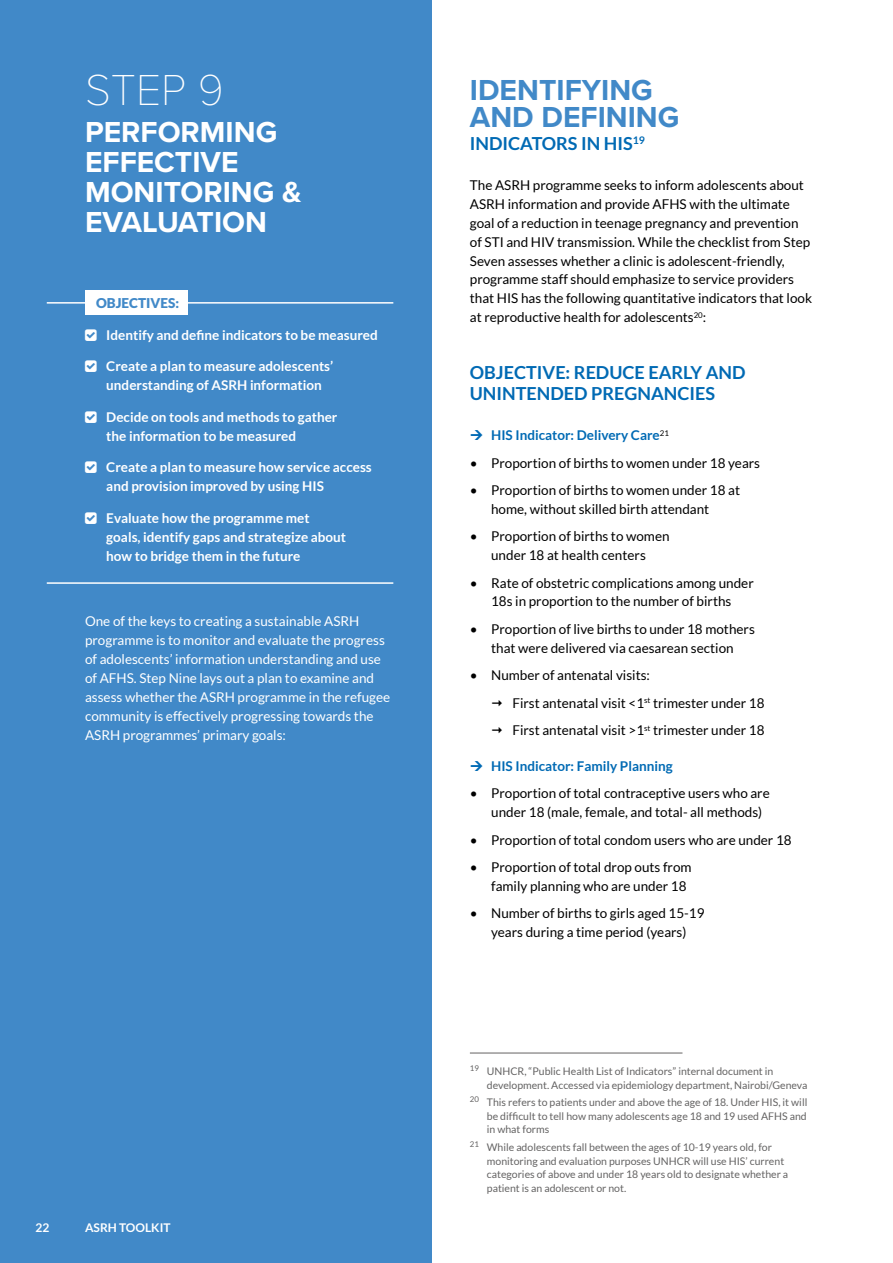
<style>
.page{position:relative;width:893px;height:1263px;background:#fff}
.page>*{position:absolute;margin:0;border:0;box-sizing:border-box;transform-origin:0 0}
.t1{font:100 45px "Proxima Nova T";color:#fff}
.t2{font:700 30px/30px "Proxima Nova";color:#fff}
.t3{font:700 30px/27px "Proxima Nova";color:#4189c8}
.t4{font:700 18px/21px "Lato";color:#006ab4}
.t5{font:13.5px/18.9px "Lato";color:#000}
.t6{font:700 13.5px/18.9px "Lato";color:#fff}
.t7{font:13.5px/18.9px "Lato";color:#fff}
.t8{font:700 13.5px "Lato";color:#006ab4}
.t9{font:900 13.5px "Lato";color:#4189c8}
.t10{font:700 12px "Lato";color:#fff}
.t11{font:10.5px/13.5px "Lato";color:#646363}
</style>
<div class="page">
<hr style="left:470px;top:1053px;width:212px;height:1px;background:#646363">
<div style="left:0;top:0;width:432px;height:1263px;background:#4189c8"></div>
<div style="left:85px;top:291px;width:103px;height:24px;background:#fff"></div>
<hr style="left:47px;top:302px;width:346px;height:2px;background:#fff">
<hr style="left:47px;top:582px;width:346px;height:2px;background:#fff">
<h1 class="t1" style="left:85px;top:64px;width:140px">STEP 9</h1>
<h2 class="t2" style="left:85px;top:118px;width:218px">PERFORMING<br>EFFECTIVE<br>MONITORING &amp;<br>EVALUATION</h2>
<p class="t9" style="left:96px;top:295px;width:84px">OBJECTIVES:</p>
<p class="t6" style="left:106px;top:325px;width:273px">Identify and define indicators to be measured</p>
<p class="t6" style="left:106px;top:357px;width:228px">Create a plan to measure adolescents’ understanding of ASRH information</p>
<p class="t6" style="left:106px;top:407px;width:233px">Decide on tools and methods to gather the information to be measured</p>
<p class="t6" style="left:106px;top:458px;width:267px">Create a plan to measure how service access and provision improved by using HIS</p>
<p class="t6" style="left:106px;top:508px;width:241px">Evaluate how the programme met goals, identify gaps and strategize about how to bridge them in the future</p>
<p class="t7" style="left:85px;top:612px;width:307px">One of the keys to creating a sustainable ASRH programme is to monitor and evaluate the progress of adolescents’ information understanding and use of AFHS. Step Nine lays out a plan to examine and assess whether the ASRH programme in the refugee community is effectively progressing towards the ASRH programmes’ primary goals:</p>
<p class="t10" style="left:36px;top:1221px;width:15px">22</p>
<p class="t10" style="left:85px;top:1221px;width:87px">ASRH TOOLKIT</p>
<h2 class="t3" style="left:470px;top:78px;width:211px">IDENTIFYING<br>AND DEFINING</h2>
<h3 class="t4" style="left:470px;top:132px;width:177px">INDICATORS IN HIS<sup>19</sup></h3>
<p class="t5" style="left:470px;top:176px;width:344px">The ASRH programme seeks to inform adolescents about ASRH information and provide AFHS with the ultimate goal of a reduction in teenage pregnancy and prevention of STI and HIV transmission. While the checklist from Step Seven assesses whether a clinic is adolescent-friendly, programme staff should emphasize to service providers that HIS has the following quantitative indicators that look at reproductive health for adolescents<sup>20</sup>:</p>
<h3 class="t4" style="left:470px;top:362px;width:277px">OBJECTIVE: REDUCE EARLY AND<br>UNINTENDED PREGNANCIES</h3>
<p class="t8" style="left:491px;top:427px;width:179px">HIS Indicator: Delivery Care<sup>21</sup></p>
<p class="t5" style="left:470px;top:453px;width:292px">• Proportion of births to women under 18 years</p>
<p class="t5" style="left:491px;top:480px;width:250px;text-indent:-21px">• Proportion of births to women under 18 at home, without skilled birth attendant</p>
<p class="t5" style="left:470px;top:527px;width:201px;text-align:center">• Proportion of births to women under 18 at health centers</p>
<p class="t5" style="left:470px;top:573px;width:285px;text-align:center">• Rate of obstetric complications among under<br>18s in proportion to the number of births</p>
<p class="t5" style="left:470px;top:619px;width:286px;text-align:center">• Proportion of live births to under 18 mothers that were delivered via caesarean section</p>
<p class="t5" style="left:512px;top:661px;width:254px;line-height:27.5px;text-indent:-43px">• Number of antenatal visits:<br>First antenatal visit &lt;1<sup>st</sup> trimester under 18<br>First antenatal visit &gt;1<sup>st</sup> trimester under 18</p>
<p class="t8" style="left:491px;top:758px;width:183px">HIS Indicator: Family Planning</p>
<p class="t5" style="left:491px;top:784px;width:280px;text-indent:-21px">• Proportion of total contraceptive users who are under 18 (male, female, and total- all methods)</p>
<p class="t5" style="left:470px;top:830px;width:323px">• Proportion of total condom users who are under 18</p>
<p class="t5" style="left:491px;top:858px;width:202px;text-indent:-21px">• Proportion of total drop outs from family planning who are under 18</p>
<p class="t5" style="left:470px;top:904px;width:236px;text-align:center">• Number of births to girls aged 15-19 years during a time period (years)</p>
<p class="t11" style="left:487px;top:1064px;width:322px;text-indent:-17px"><sup>19</sup> UNHCR, “Public Health List of Indicators” internal document in development. Accessed via epidemiology department, Nairobi/Geneva</p>
<p class="t11" style="left:487px;top:1096px;width:322px;text-align:justify;text-indent:-17px"><sup>20</sup> This refers to patients under and above the age of 18. Under HIS, it will be difficult to tell how many adolescents age 18 and 19 used AFHS and in what forms</p>
<p class="t11" style="left:487px;top:1140px;width:303px;text-indent:-17px"><sup>21</sup> While adolescents fall between the ages of 10-19 years old, for monitoring and evaluation purposes UNHCR will use HIS’ current categories of above and under 18 years old to designate whether a patient is an adolescent or not.</p>
</div>
